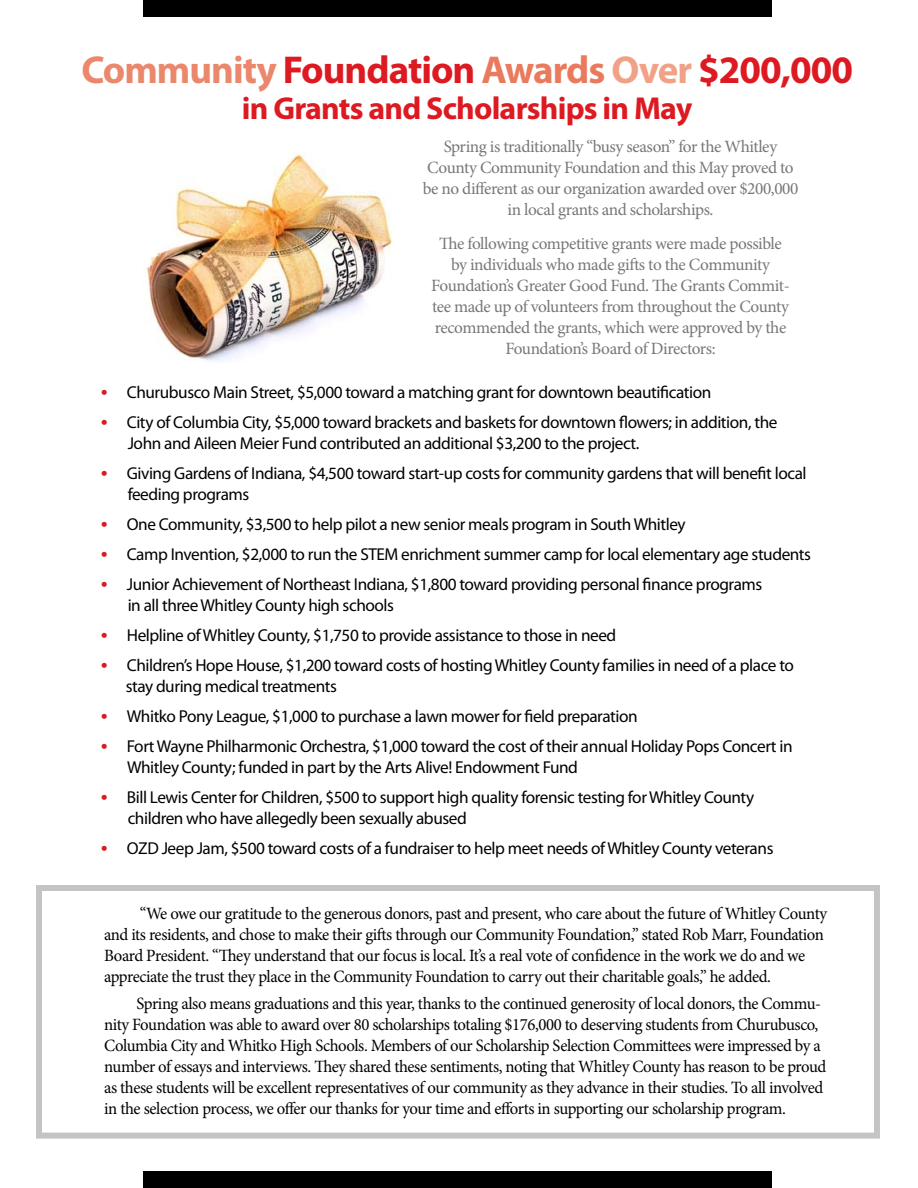
<style>
.page{position:relative;width:918px;height:1188px;background:#fff}
.page>*{position:absolute;margin:0;border:0;box-sizing:border-box;transform-origin:0 0}
.t1{font:700 39px "Myriad Pro";letter-spacing:-.025em;color:#dd1a21}
.t2{font:700 31.8px "Myriad Pro";letter-spacing:-.025em;color:#dd1a21}
.t3{font:17.25px/30px "Myriad Pro";letter-spacing:-.025em;color:#000}
.t4{font:17.25px/21px "Minion Pro";letter-spacing:-.025em;color:#000}
.t5{font:17.25px/21px "Minion Pro";letter-spacing:-.025em;color:#757779;text-align:center}
.s1{color:#eb876b}
.s2{color:#e97a5d}
.s3{color:#f0a186}
</style>
<div class="page">
<div style="left:36px;top:885px;width:844px;height:254px;border:6px solid #c2c4c6"></div>
<div style="left:143px;top:0;width:629px;height:16px;background:#000"></div>
<div style="left:143px;top:1172px;width:629px;height:16px;background:#000"></div>
<img style="left:146px;top:152px;width:246px;height:209px">
<h1 class="t1" style="left:81px;top:45px;width:773px"><span class="s1">Community</span> Foundation <span class="s2">Awards</span> <span class="s3">Over</span> $200,000</h1>
<h2 class="t2" style="left:242px;top:88px;width:452px">in Grants and Scholarships in May</h2>
<p class="t5" style="left:423px;top:136px;width:377px">Spring is traditionally “busy season” for the Whitley County Community Foundation and this May proved to be no different as our organization awarded over $200,000 in local grants and scholarships.</p>
<p class="t5" style="left:431px;top:233px;width:360px">The following competitive grants were made possible by individuals who made gifts to the Community Foundation’s Greater Good Fund. The Grants Commit&shy;tee made up of volunteers from throughout the County recommended the grants, which were approved by the Foundation’s Board of Directors:</p>
<p class="t3" style="left:127px;top:377px;width:652px">Churubusco Main Street, $5,000 toward a matching grant for downtown beautification<br>City of Columbia City, $5,000 toward brackets and baskets for downtown flowers; in addition, the</p>
<p class="t3" style="left:127px;top:428px;width:681px">John and Aileen Meier Fund contributed an additional $3,200 to the project.<br>Giving Gardens of Indiana, $4,500 toward start-up costs for community gardens that will benefit local</p>
<p class="t3" style="left:127px;top:479px;width:686px">feeding programs<br>One Community, $3,500 to help pilot a new senior meals program in South Whitley<br>Camp Invention, $2,000 to run the STEM enrichment summer camp for local elementary age students Junior Achievement of Northeast Indiana, $1,800 toward providing personal finance programs</p>
<p class="t3" style="left:127px;top:590px;width:669px">in all three Whitley County high schools<br>Helpline of Whitley County, $1,750 to provide assistance to those in need<br>Children’s Hope House, $1,200 toward costs of hosting Whitley County families in need of a place to</p>
<p class="t3" style="left:126px;top:671px;width:669px">stay during medical treatments<br>Whitko Pony League, $1,000 to purchase a lawn mower for field preparation<br>Fort Wayne Philharmonic Orchestra, $1,000 toward the cost of their annual Holiday Pops Concert in</p>
<p class="t3" style="left:127px;top:752px;width:629px">Whitley County; funded in part by the Arts Alive! Endowment Fund<br>Bill Lewis Center for Children, $500 to support high quality forensic testing for Whitley County</p>
<p class="t3" style="left:127px;top:803px;width:648px">children who have allegedly been sexually abused<br>OZD Jeep Jam, $500 toward costs of a fundraiser to help meet needs of Whitley County veterans</p>
<p class="t4" style="left:104px;top:903px;width:724px;text-indent:36px">“We owe our gratitude to the generous donors, past and present, who care about the future of Whitley County and its residents, and chose to make their gifts through our Community Foundation,” stated Rob Marr, Foundation Board President. “They understand that our focus is local. It’s a real vote of confidence in the work we do and we appreciate the trust they place in the Community Foundation to carry out their charitable goals,” he added.</p>
<p class="t4" style="left:104px;top:993px;width:724px;text-indent:32px">Spring also means graduations and this year, thanks to the continued generosity of local donors, the Commu&shy;nity Foundation was able to award over 80 scholarships totaling $176,000 to deserving students from Churubusco, Columbia City and Whitko High Schools. Members of our Scholarship Selection Committees were impressed by a number of essays and interviews. They shared these sentiments, noting that Whitley County has reason to be proud as these students will be excellent representatives of our community as they advance in their studies. To all involved in the selection process, we offer our thanks for your time and efforts in supporting our scholarship program.</p>
</div>
